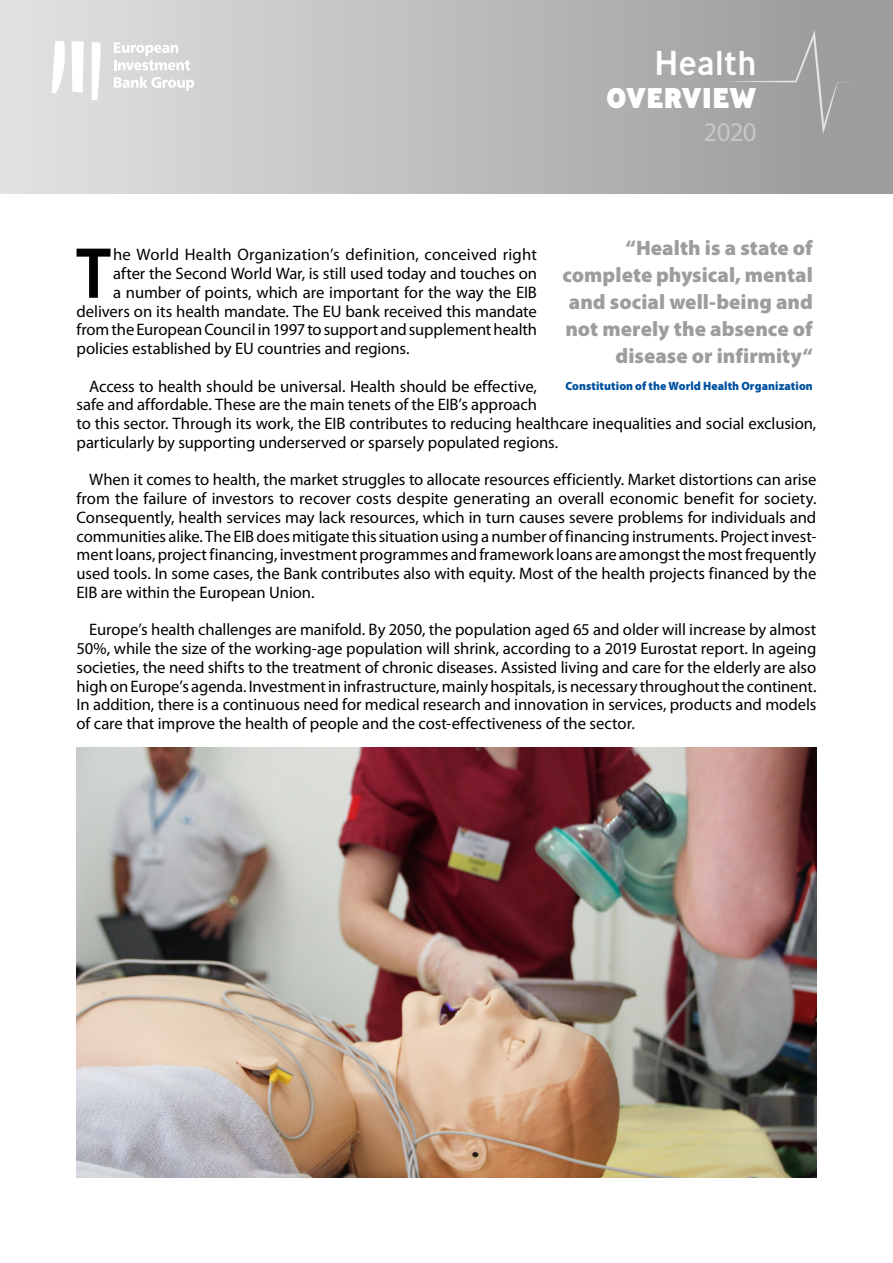
<style>
.page{position:relative;width:893px;height:1263px;background:#fff}
.page>*{position:absolute;margin:0;border:0;box-sizing:border-box;transform-origin:0 0}
.t1{font:500 70.2px "Ministry";color:#000}
.t2{font:500 34.5px "Ministry";letter-spacing:-.01em;color:#fff}
.t3{font:800 28.5px "Ministry";letter-spacing:-.005em;color:#fff}
.t4{font:27px "Myriad Pro";color:#c6c6c6}
.t5{font:900 21px/27px "Myriad Pro";color:#9d9d9c;text-align:right}
.t6{font:16.65px/18.8px "Myriad Pro";letter-spacing:-.005em;color:#000;text-align:justify}
.t7{font:16.65px "Myriad Pro";letter-spacing:.015em;color:#000}
.t8{font:900 12px "Myriad Pro";letter-spacing:.005em;color:#0051a0}
</style>
<div class="page">
<div style="left:0;top:0;width:893px;height:193px;background:linear-gradient(to right,#e3e3e3,#989897)"></div>
<svg style="left:114px;top:42px;width:76px;height:28px"></svg>
<svg style="left:52px;top:41px;width:13px;height:52px"></svg>
<svg style="left:71px;top:41px;width:13px;height:52px"></svg>
<svg style="left:92px;top:42px;width:9px;height:58px"></svg>
<svg style="left:114px;top:76px;width:80px;height:15px"></svg>
<div style="left:712px;top:30px;width:163px;height:104px;background:#9f9f9f"></div>
<img style="left:77px;top:748px;width:739px;height:430px">
<h2 class="t2" style="left:655px;top:41px;width:104px">Health</h2>
<h3 class="t3" style="left:606px;top:79px;width:152px">OVERVIEW</h3>
<h3 class="t4" style="left:704px;top:117px;width:55px">2020</h3>
<p class="t5" style="left:562px;top:235px;width:252px">“Health is a state of complete physical, mental and social well-being and not merely the absence of disease or infirmity“</p>
<p class="t8" style="left:565px;top:379px;width:249px">Constitution of the World Health Organization</p>
<h1 class="t1" style="left:75px;top:228px;width:38px">T</h1>
<p class="t7" style="left:113px;top:246px;width:425px">he World Health Organization’s definition, conceived right</p>
<p class="t6" style="left:113px;top:264px;width:425px">after the Second World War, is still used today and touches on</p>
<p class="t6" style="left:113px;top:283px;width:425px">a number of points, which are important for the way the EIB</p>
<p class="t6" style="left:77px;top:302px;width:462px">delivers on its health mandate. The EU bank received this mandate</p>
<p class="t6" style="left:77px;top:321px;width:462px">from the European Council in 1997 to support and supplement health</p>
<p class="t6" style="left:77px;top:339px;width:335px">policies established by EU countries and regions.</p>
<p class="t6" style="left:77px;top:377px;width:741px;text-align:left;text-indent:13px">Access to health should be universal. Health should be effective,<br>safe and affordable. These are the main tenets of the EIB’s approach<br>to this sector. Through its work, the EIB contributes to reducing healthcare inequalities and social exclusion, particularly by supporting underserved or sparsely populated regions.</p>
<p class="t6" style="left:77px;top:471px;width:741px;text-indent:13px">When it comes to health, the market struggles to allocate resources efficiently. Market distortions can arise from the failure of investors to recover costs despite generating an overall economic benefit for society.<br>Consequently, health services may lack resources, which in turn causes severe problems for individuals and communities alike. The EIB does mitigate this situation using a number of financing instruments. Project invest&shy;ment loans, project financing, investment programmes and framework loans are amongst the most frequently used tools. In some cases, the Bank contributes also with equity. Most of the health projects financed by the EIB are within the European Union.</p>
<p class="t6" style="left:77px;top:621px;width:741px;text-indent:13px">Europe’s health challenges are manifold. By 2050, the population aged 65 and older will increase by almost 50%, while the size of the working-age population will shrink, according to a 2019 Eurostat report. In ageing societies, the need shifts to the treatment of chronic diseases. Assisted living and care for the elderly are also high on Europe’s agenda. Investment in infrastructure, mainly hospitals, is necessary throughout the continent.<br>In addition, there is a continuous need for medical research and innovation in services, products and models of care that improve the health of people and the cost-effectiveness of the sector.</p>
</div>
